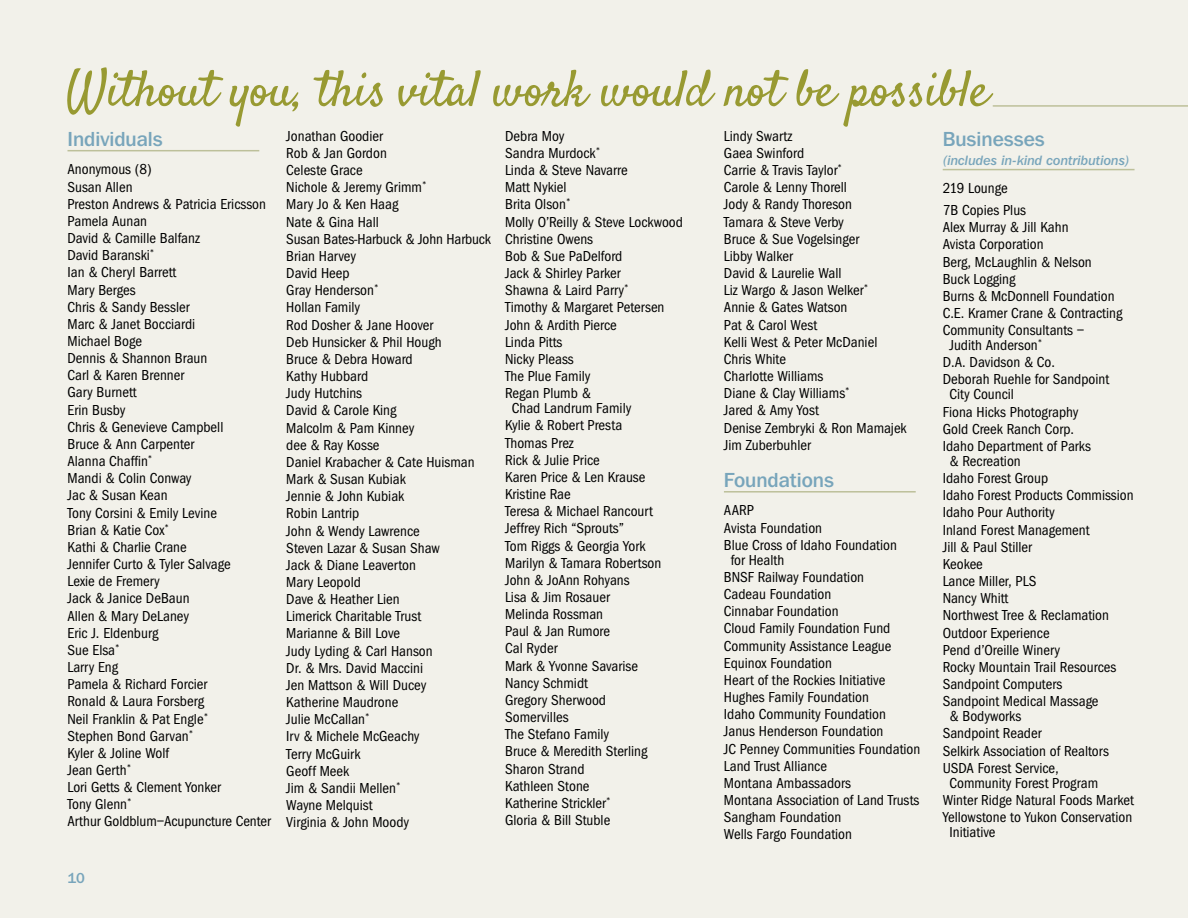
<style>
.page{position:relative;width:1188px;height:918px;background:#f2f1ea}
.page>*{position:absolute;margin:0;border:0;box-sizing:border-box;transform-origin:0 0}
.t1{font:51px "Satisfy";letter-spacing:-.01em;color:#989a32}
.t2{font:500 20.25px "Franklin Gothic IT Cby BT";color:#78a5bb}
.t3{font:condensed 15px/17.1px "Franklin Gothic EF";color:#000}
.t4{font:500 15px "Franklin Gothic EF";color:#78a5bb}
.t5{font:13.5px "Franklin Gothic IT Cby BT Med Ital";color:#78a5bb}
</style>
<div class="page">
<hr style="left:68px;top:150px;width:191px;height:1px;background:#bdc09a">
<hr style="left:724px;top:491px;width:192px;height:2px;background:#bdc09a">
<hr style="left:943px;top:169px;width:192px;height:1px;background:#bdc09a">
<hr style="left:993px;top:105px;width:195px;height:2px;background:#bdc09a">
<h1 class="t1" style="left:66px;top:57px;width:925px">Without you, this vital work would not be possible</h1>
<h2 class="t2" style="left:68px;top:126px;width:97px">Individuals</h2>
<p class="t3" style="left:68px;top:161px;width:205px">Anonymous (8)<br>Susan Allen<br>Preston Andrews &amp; Patricia Ericsson<br>Pamela Aunan<br>David &amp; Camille Balfanz<br>David Baranski<sup>*<br></sup>Ian &amp; Cheryl Barrett<br>Mary Berges<br>Chris &amp; Sandy Bessler<br>Marc &amp; Janet Bocciardi<br>Michael Boge<br>Dennis &amp; Shannon Braun<br>Carl &amp; Karen Brenner<br>Gary Burnett<br>Erin Busby<br>Chris &amp; Genevieve Campbell<br>Bruce &amp; Ann Carpenter<br>Alanna Chaffin<sup>*<br></sup>Mandi &amp; Colin Conway<br>Jac &amp; Susan Kean<br>Tony Corsini &amp; Emily Levine<br>Brian &amp; Katie Cox<sup>*<br></sup>Kathi &amp; Charlie Crane<br>Jennifer Curto &amp; Tyler Salvage<br>Lexie de Fremery<br>Jack &amp; Janice DeBaun<br>Allen &amp; Mary DeLaney<br>Eric J. Eldenburg<br>Sue Elsa<sup>*<br></sup>Larry Eng<br>Pamela &amp; Richard Forcier<br>Ronald &amp; Laura Forsberg<br>Neil Franklin &amp; Pat Engle<sup>*<br></sup>Stephen Bond Garvan<sup>*<br></sup>Kyler &amp; Joline Wolf<br>Jean Gerth<sup>*<br></sup>Lori Getts &amp; Clement Yonker<br>Tony Glenn<sup>*<br></sup>Arthur Goldblum–Acupuncture Center</p>
<p class="t3" style="left:286px;top:127px;width:206px">Jonathan Goodier<br>Rob &amp; Jan Gordon<br>Celeste Grace<br>Nichole &amp; Jeremy Grimm<sup>*<br></sup>Mary Jo &amp; Ken Haag<br>Nate &amp; Gina Hall<br>Susan Bates-Harbuck &amp; John Harbuck<br>Brian Harvey<br>David Heep<br>Gray Henderson<sup>*<br></sup>Hollan Family<br>Rod Dosher &amp; Jane Hoover<br>Deb Hunsicker &amp; Phil Hough<br>Bruce &amp; Debra Howard<br>Kathy Hubbard<br>Judy Hutchins<br>David &amp; Carole King<br>Malcolm &amp; Pam Kinney<br>dee &amp; Ray Kosse<br>Daniel Krabacher &amp; Cate Huisman<br>Mark &amp; Susan Kubiak<br>Jennie &amp; John Kubiak<br>Robin Lantrip<br>John &amp; Wendy Lawrence<br>Steven Lazar &amp; Susan Shaw<br>Jack &amp; Diane Leaverton<br>Mary Leopold<br>Dave &amp; Heather Lien<br>Limerick Charitable Trust<br>Marianne &amp; Bill Love<br>Judy Lyding &amp; Carl Hanson<br>Dr. &amp; Mrs. David Maccini<br>Jen Mattson &amp; Will Ducey<br>Katherine Maudrone<br>Julie McCallan<sup>*<br></sup>Irv &amp; Michele McGeachy<br>Terry McGuirk<br>Geoff Meek<br>Jim &amp; Sandii Mellen<sup>*<br></sup>Wayne Melquist<br>Virginia &amp; John Moody</p>
<p class="t3" style="left:505px;top:127px;width:179px">Debra Moy<br>Sandra Murdock<sup>*<br></sup>Linda &amp; Steve Navarre<br>Matt Nykiel<br>Brita Olson<sup>*<br></sup>Molly O’Reilly &amp; Steve Lockwood<br>Christine Owens<br>Bob &amp; Sue PaDelford<br>Jack &amp; Shirley Parker<br>Shawna &amp; Laird Parry<sup>*<br></sup>Timothy &amp; Margaret Petersen<br>John &amp; Ardith Pierce<br>Linda Pitts<br>Nicky Pleass<br>The Plue Family<br>Regan Plumb &amp;</p>
<p class="t3" style="left:505px;top:400px;width:158px;text-indent:7px">Chad Landrum Family<br>Kylie &amp; Robert Presta<br>Thomas Prez<br>Rick &amp; Julie Price<br>Karen Price &amp; Len Krause<br>Kristine Rae<br>Teresa &amp; Michael Rancourt<br>Jeffrey Rich “Sprouts”<br>Tom Riggs &amp; Georgia York<br>Marilyn &amp; Tamara Robertson<br>John &amp; JoAnn Rohyans<br>Lisa &amp; Jim Rosauer<br>Melinda Rossman<br>Paul &amp; Jan Rumore<br>Cal Ryder<br>Mark &amp; Yvonne Savarise<br>Nancy Schmidt<br>Gregory Sherwood<br>Somervilles<br>The Stefano Family<br>Bruce &amp; Meredith Sterling<br>Sharon Strand<br>Kathleen Stone<br>Katherine Strickler<sup>*<br></sup>Gloria &amp; Bill Stuble</p>
<p class="t4" style="left:68px;top:869px;width:19px">10</p>
<p class="t3" style="left:724px;top:127px;width:184px">Lindy Swartz<br>Gaea Swinford<br>Carrie &amp; Travis Taylor<sup>*<br></sup>Carole &amp; Lenny Thorell<br>Jody &amp; Randy Thoreson<br>Tamara &amp; Steve Verby<br>Bruce &amp; Sue Vogelsinger<br>Libby Walker<br>David &amp; Laurelie Wall<br>Liz Wargo &amp; Jason Welker<sup>*<br></sup>Annie &amp; Gates Watson<br>Pat &amp; Carol West<br>Kelli West &amp; Peter McDaniel<br>Chris White<br>Charlotte Williams<br>Diane &amp; Clay Williams<sup>*<br></sup>Jared &amp; Amy Yost<br>Denise Zembryki &amp; Ron Mamajek<br>Jim Zuberbuhler</p>
<h2 class="t2" style="left:724px;top:467px;width:112px">Foundations</h2>
<p class="t3" style="left:724px;top:502px;width:175px">AARP<br>Avista Foundation<br>Blue Cross of Idaho Foundation</p>
<p class="t3" style="left:724px;top:551px;width:198px;text-indent:7px">for Health<br>BNSF Railway Foundation<br>Cadeau Foundation<br>Cinnabar Foundation<br>Cloud Family Foundation Fund<br>Community Assistance League<br>Equinox Foundation<br>Heart of the Rockies Initiative<br>Hughes Family Foundation<br>Idaho Community Foundation<br>Janus Henderson Foundation<br>JC Penney Communities Foundation<br>Land Trust Alliance<br>Montana Ambassadors<br>Montana Association of Land Trusts<br>Sangham Foundation<br>Wells Fargo Foundation</p>
<h2 class="t2" style="left:943px;top:126px;width:104px">Businesses</h2>
<p class="t5" style="left:943px;top:152px;width:189px">(includes in-kind contributions)</p>
<p class="t3" style="left:943px;top:178px;width:85px;line-height:21.8px">219 Lounge<br>7B Copies Plus</p>
<p class="t3" style="left:943px;top:219px;width:181px">Alex Murray &amp; Jill Kahn<br>Avista Corporation<br>Berg, McLaughlin &amp; Nelson<br>Buck Logging<br>Burns &amp; McDonnell Foundation<br>C.E. Kramer Crane &amp; Contracting<br>Community Consultants –</p>
<p class="t3" style="left:943px;top:337px;width:168px;text-indent:7px">Judith Anderson<sup>*<br></sup>D.A. Davidson &amp; Co.<br>Deborah Ruehle for Sandpoint</p>
<p class="t3" style="left:943px;top:386px;width:150px;text-indent:7px">City Council<br>Fiona Hicks Photography<br>Gold Creek Ranch Corp.<br>Idaho Department of Parks</p>
<p class="t3" style="left:943px;top:453px;width:192px;text-indent:7px">&amp; Recreation<br>Idaho Forest Group<br>Idaho Forest Products Commission<br>Idaho Pour Authority<br>Inland Forest Management<br>Jill &amp; Paul Stiller<br>Keokee<br>Lance Miller, PLS<br>Nancy Whitt<br>Northwest Tree &amp; Reclamation<br>Outdoor Experience<br>Pend d’Oreille Winery<br>Rocky Mountain Trail Resources<br>Sandpoint Computers<br>Sandpoint Medical Massage</p>
<p class="t3" style="left:943px;top:708px;width:168px;text-indent:7px">&amp; Bodyworks<br>Sandpoint Reader<br>Selkirk Association of Realtors<br>USDA Forest Service,</p>
<p class="t3" style="left:943px;top:774px;width:193px;text-indent:7px">Community Forest Program<br>Winter Ridge Natural Foods Market<br>Yellowstone to Yukon Conservation</p>
<p class="t3" style="left:949px;top:824px;width:48px">Initiative</p>
</div>
